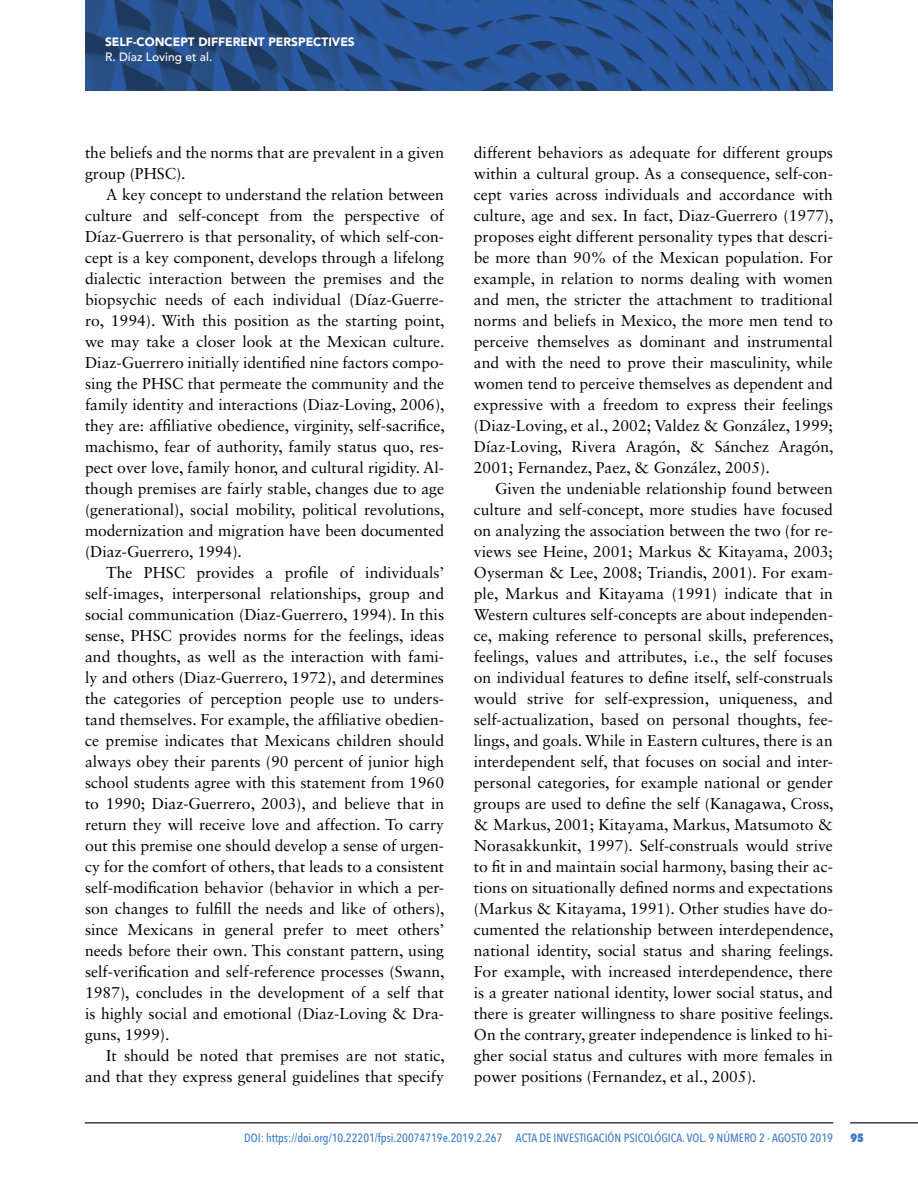
<style>
.page{position:relative;width:918px;height:1188px;background:#fff}
.page>*{position:absolute;margin:0;border:0;box-sizing:border-box;transform-origin:0 0}
.Texto_articulo_sangr{font:15.75px/21px "Sabon LT Std";color:#000;text-align:justify}
.t1{font:500 12px "Avenir Next Condensed";color:#407cc9}
.t2{font:900 12px "Avenir LT Std";color:#fff}
.t3{font:500 12px "Avenir LT Std";color:#fff}
.t4{font:800 12px "Avenir Next Condensed";color:#407cc9}
</style>
<div class="page">
<img style="left:85px;top:0;width:748px;height:91px">
<hr style="left:85px;top:1122px;width:748px;height:1px;background:#000">
<hr style="left:850px;top:1122px;width:68px;height:1px;background:#000">
<p class="t2" style="left:105px;top:35px;width:251px">SELF-CONCEPT DIFFERENT PERSPECTIVES</p>
<p class="t3" style="left:105px;top:50px;width:109px">R. Díaz Loving et al.</p>
<p class="Texto_articulo_sangr" style="left:85px;top:142px;width:361px">the beliefs and the norms that are prevalent in a given group (PHSC).</p>
<p class="Texto_articulo_sangr" style="left:85px;top:184px;width:361px;text-indent:21px">A key concept to understand the relation between culture and self-concept from the perspective of Díaz-Guerrero is that personality, of which self-con&shy;cept is a key component, develops through a lifelong dialectic interaction between the premises and the biopsychic needs of each individual (Díaz-Guerre&shy;ro, 1994). With this position as the starting point, we may take a closer look at the Mexican culture.<br>Diaz-Guerrero initially identified nine factors compo&shy;sing the PHSC that permeate the community and the family identity and interactions (Diaz-Loving, 2006), they are: affiliative obedience, virginity, self-sacrifice, machismo, fear of authority, family status quo, res&shy;pect over love, family honor, and cultural rigidity. Al&shy;though premises are fairly stable, changes due to age (generational), social mobility, political revolutions, modernization and migration have been documented (Diaz-Guerrero, 1994).</p>
<p class="Texto_articulo_sangr" style="left:85px;top:562px;width:361px;text-indent:21px">The PHSC provides a profile of individuals’ self-images, interpersonal relationships, group and social communication (Diaz-Guerrero, 1994). In this sense, PHSC provides norms for the feelings, ideas and thoughts, as well as the interaction with fami&shy;ly and others (Diaz-Guerrero, 1972), and determines the categories of perception people use to unders&shy;tand themselves. For example, the affiliative obedien&shy;ce premise indicates that Mexicans children should always obey their parents (90 percent of junior high school students agree with this statement from 1960 to 1990; Diaz-Guerrero, 2003), and believe that in return they will receive love and affection. To carry out this premise one should develop a sense of urgen&shy;cy for the comfort of others, that leads to a consistent self-modification behavior (behavior in which a per&shy;son changes to fulfill the needs and like of others), since Mexicans in general prefer to meet others’ needs before their own. This constant pattern, using self-verification and self-reference processes (Swann, 1987), concludes in the development of a self that is highly social and emotional (Diaz-Loving &amp; Dra&shy;guns, 1999).</p>
<p class="Texto_articulo_sangr" style="left:85px;top:1045px;width:361px;text-align:right">It should be noted that premises are not static, and that they express general guidelines that specify</p>
<p class="Texto_articulo_sangr" style="left:474px;top:142px;width:361px">different behaviors as adequate for different groups within a cultural group. As a consequence, self-con&shy;cept varies across individuals and accordance with culture, age and sex. In fact, Diaz-Guerrero (1977), proposes eight different personality types that descri&shy;be more than 90% of the Mexican population. For example, in relation to norms dealing with women and men, the stricter the attachment to traditional norms and beliefs in Mexico, the more men tend to perceive themselves as dominant and instrumental and with the need to prove their masculinity, while women tend to perceive themselves as dependent and expressive with a freedom to express their feelings (Diaz-Loving, et al., 2002; Valdez &amp; González, 1999; Díaz-Loving, Rivera Aragón, &amp; Sánchez Aragón, 2001; Fernandez, Paez, &amp; González, 2005).</p>
<p class="Texto_articulo_sangr" style="left:474px;top:478px;width:361px;text-indent:21px">Given the undeniable relationship found between culture and self-concept, more studies have focused on analyzing the association between the two (for re&shy;views see Heine, 2001; Markus &amp; Kitayama, 2003; Oyserman &amp; Lee, 2008; Triandis, 2001). For exam&shy;ple, Markus and Kitayama (1991) indicate that in Western cultures self-concepts are about independen&shy;ce, making reference to personal skills, preferences, feelings, values and attributes, i.e., the self focuses on individual features to define itself, self-construals would strive for self-expression, uniqueness, and self-actualization, based on personal thoughts, fee&shy;lings, and goals. While in Eastern cultures, there is an interdependent self, that focuses on social and inter&shy;personal categories, for example national or gender groups are used to define the self (Kanagawa, Cross, &amp; Markus, 2001; Kitayama, Markus, Matsumoto &amp; Norasakkunkit, 1997). Self-construals would strive to fit in and maintain social harmony, basing their ac&shy;tions on situationally defined norms and expectations (Markus &amp; Kitayama, 1991). Other studies have do&shy;cumented the relationship between interdependence, national identity, social status and sharing feelings.<br>For example, with increased interdependence, there is a greater national identity, lower social status, and there is greater willingness to share positive feelings.<br>On the contrary, greater independence is linked to hi&shy;gher social status and cultures with more females in power positions (Fernandez, et al., 2005).</p>
<p class="t1" style="left:244px;top:1130px;width:590px">DOI: https://doi.org/10.22201/fpsi.20074719e.2019.2.267 ACTA DE INVESTIGACIÓN PSICOLÓGICA. VOL. 9 NÚMERO 2 · AGOSTO 2019</p>
<p class="t4" style="left:850px;top:1130px;width:15px">95</p>
</div>
